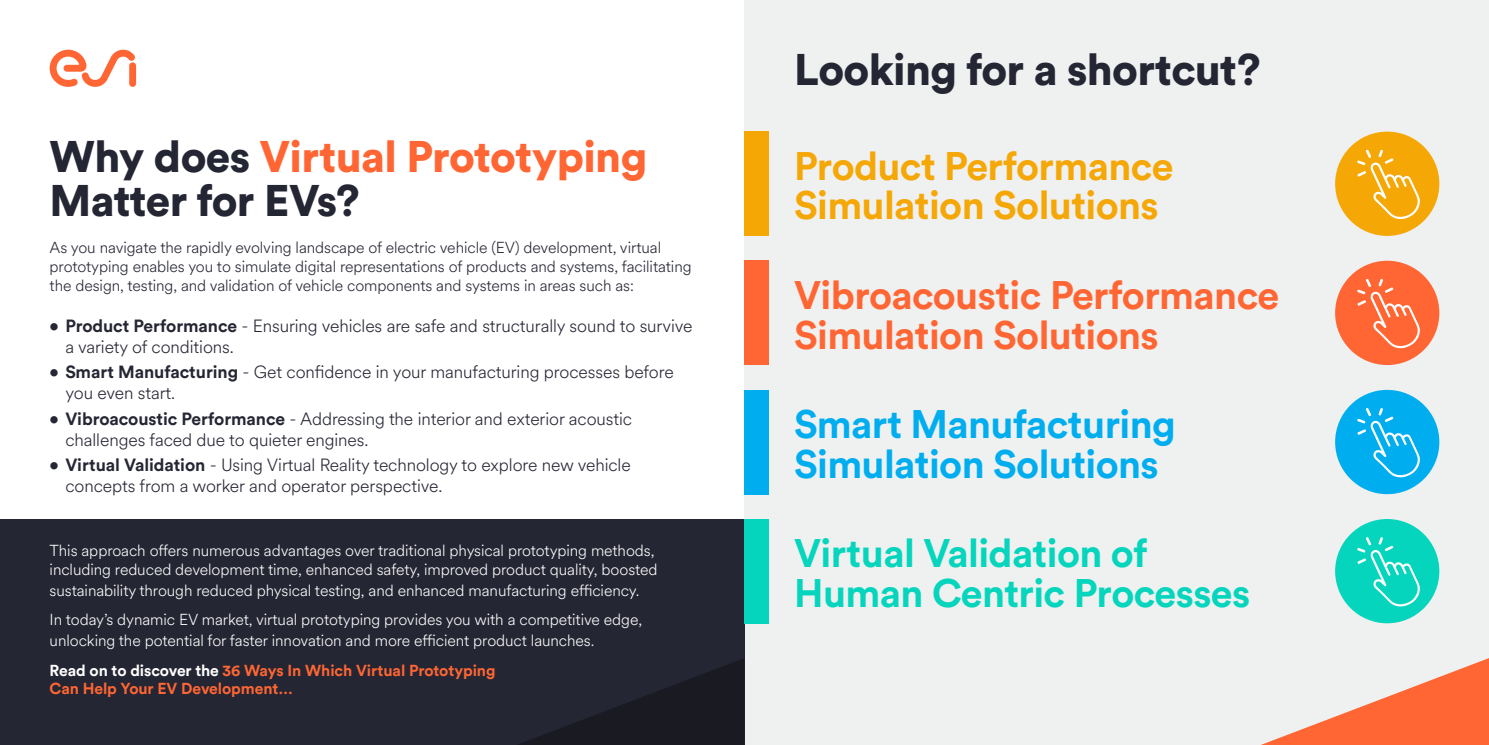
<style>
.page{position:relative;width:1489px;height:745px;background:#fff}
.page>*{position:absolute;margin:0;border:0;box-sizing:border-box;transform-origin:0 0}
.t1{font:900 43.75px/43.8px "Circular Std";letter-spacing:-.015em;color:#252633}
.t2{font:700 39.38px/39.4px "Circular Std";letter-spacing:-.015em;color:#f63}
.t3{font:700 39.38px/39.4px "Circular Std";letter-spacing:-.015em;color:#05d5bc}
.t4{font:700 39.38px/39.4px "Circular Std";letter-spacing:-.015em;color:#f5a706}
.t5{font:700 39.38px/39.4px "Circular Std";letter-spacing:-.015em;color:#00aeef}
.t6{font:300 17.5px/21px "Circular Spotify Text";letter-spacing:-.005em;color:#252633}
.t7{font:300 15.75px/18.9px "Circular Spotify Text";letter-spacing:-.005em;color:#fff}
.t8{font:300 15.75px/18.9px "Circular Spotify Text";letter-spacing:-.005em;color:#252633}
.t9{font:700 15.75px/18.9px "Circular Std";letter-spacing:-.005em;color:#f63}
.s1{color:#f63}
.s2{font-family:"Circular Std";font-weight:700}
.s3{color:#fff}
</style>
<div class="page">
<div style="left:744px;top:0;width:744px;height:744px;background:#eff0f0"></div>
<div style="left:0;top:518px;width:744px;height:226px;background:#252633"></div>
<div style="left:129px;top:62px;width:7px;height:25px;background:#f63;border-radius:3px"></div>
<svg style="left:50px;top:50px;width:85px;height:37px"></svg>
<svg style="left:520px;top:659px;width:224px;height:85px"></svg>
<div style="left:1334px;top:260px;width:105px;height:105px;background:#f63;border-radius:50%"></div>
<div style="left:1334px;top:389px;width:105px;height:105px;background:#00aeef;border-radius:50%"></div>
<div style="left:1334px;top:518px;width:105px;height:105px;background:#05d5bc;border-radius:50%"></div>
<div style="left:1334px;top:131px;width:105px;height:105px;background:#f5a706;border-radius:50%"></div>
<div style="left:744px;top:131px;width:25px;height:105px;background:#f5a706"></div>
<div style="left:744px;top:260px;width:25px;height:105px;background:#f63"></div>
<div style="left:744px;top:389px;width:25px;height:105px;background:#00aeef"></div>
<div style="left:744px;top:518px;width:25px;height:105px;background:#05d5bc"></div>
<svg style="left:1357px;top:149px;width:62px;height:70px"></svg>
<svg style="left:1357px;top:279px;width:62px;height:69px"></svg>
<svg style="left:1357px;top:408px;width:62px;height:69px"></svg>
<svg style="left:1357px;top:537px;width:62px;height:69px"></svg>
<svg style="left:1263px;top:658px;width:225px;height:86px"></svg>
<h1 class="t1" style="left:50px;top:134px;width:599px">Why does <span class="s1">Virtual Prototyping<br></span>Matter for EVs?</h1>
<p class="t8" style="left:50px;top:238px;width:643px">As you navigate the rapidly evolving landscape of electric vehicle (EV) development, virtual prototyping enables you to simulate digital representations of products and systems, facilitating the design, testing, and validation of vehicle components and systems in areas such as:</p>
<p class="t6" style="left:65px;top:315px;width:628px;text-indent:-16px"><span class="s2">• Product Performance</span> - Ensuring vehicles are safe and structurally sound to survive a variety of conditions.</p>
<p class="t6" style="left:65px;top:362px;width:610px;text-indent:-16px"><span class="s2">• Smart Manufacturing</span> - Get confidence in your manufacturing processes before you even start.</p>
<p class="t6" style="left:65px;top:408px;width:568px;text-indent:-16px"><span class="s2">• Vibroacoustic Performance</span> - Addressing the interior and exterior acoustic challenges faced due to quieter engines.</p>
<p class="t6" style="left:65px;top:454px;width:567px;text-indent:-16px"><span class="s2">• Virtual Validation</span> - Using Virtual Reality technology to explore new vehicle concepts from a worker and operator perspective.</p>
<p class="t7" style="left:50px;top:540px;width:609px">This approach offers numerous advantages over traditional physical prototyping methods, including reduced development time, enhanced safety, improved product quality, boosted</p>
<p class="t7" style="left:50px;top:575px;width:594px;line-height:29.4px">sustainability through reduced physical testing, and enhanced manufacturing efficiency.<br>In today’s dynamic EV market, virtual prototyping provides you with a competitive edge,</p>
<p class="t7" style="left:50px;top:631px;width:546px">unlocking the potential for faster innovation and more efficient product launches.</p>
<p class="t9" style="left:50px;top:659px;width:447px"><span class="s3">Read on to discover the</span> 36 Ways In Which Virtual Prototyping<br>Can Help Your EV Development…</p>
<h1 class="t1" style="left:794px;top:47px;width:468px">Looking for a shortcut?</h1>
<h2 class="t4" style="left:794px;top:145px;width:381px">Product Performance<br>Simulation Solutions</h2>
<h2 class="t2" style="left:794px;top:274px;width:486px">Vibroacoustic Performance<br>Simulation Solutions</h2>
<h2 class="t5" style="left:794px;top:403px;width:383px">Smart Manufacturing<br>Simulation Solutions</h2>
<h2 class="t3" style="left:794px;top:532px;width:457px">Virtual Validation of<br>Human Centric Processes</h2>
</div>
